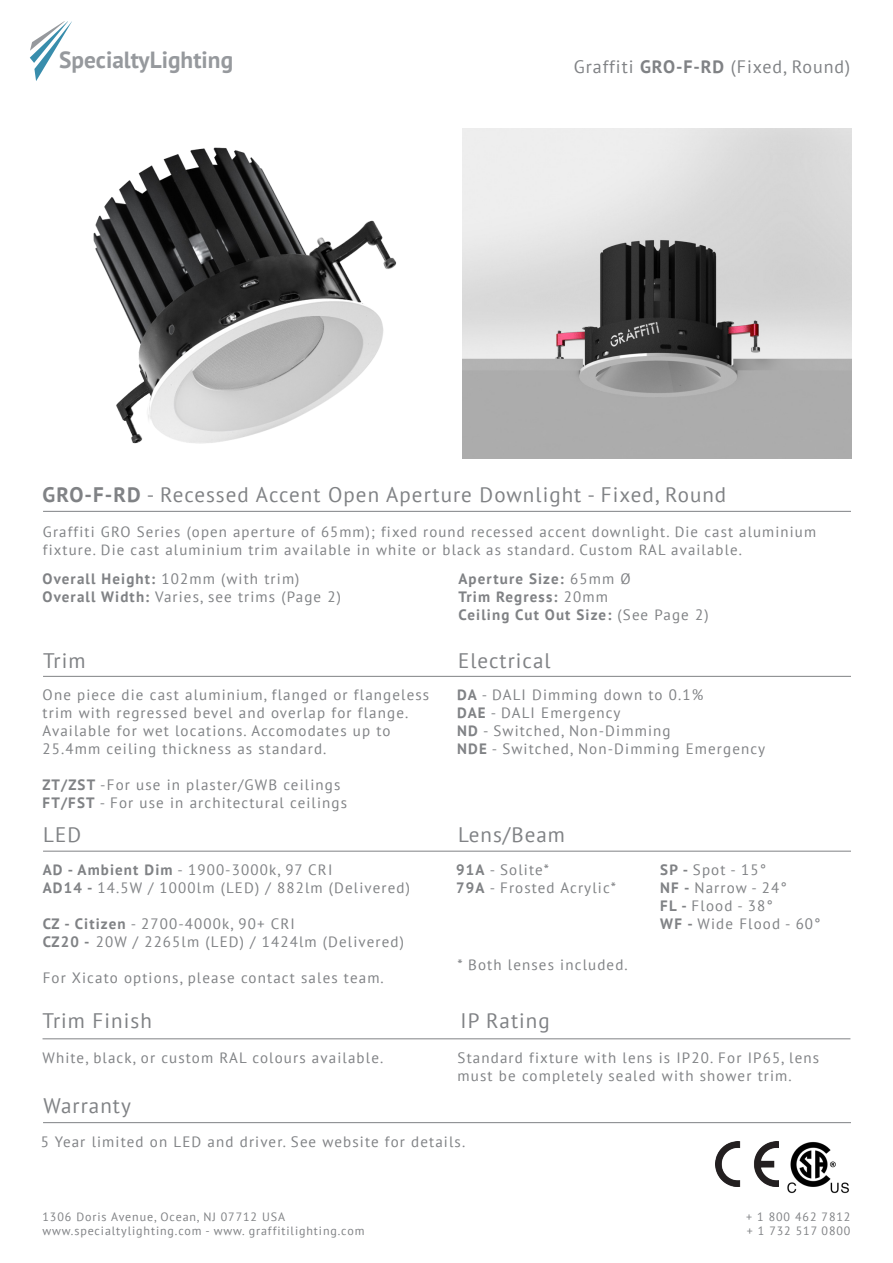
<style>
.page{position:relative;width:893px;height:1263px;background:#fff}
.page>*{position:absolute;margin:0;border:0;box-sizing:border-box;transform-origin:0 0}
.t1{font:700 23.4px "PT Sans";color:#96999d}
.White_Page_Title{font:21px "PT Sans";letter-spacing:.05em;color:#808285}
.White_Page_Title-2{font:18px "PT Sans";letter-spacing:.05em;color:#808285}
.Paragraphy_Text_Grey{font:15px/18px "PT Sans";letter-spacing:.075em;color:#808285}
.Paragraphy_Text_Grey-2{font:700 15px "PT Sans";letter-spacing:.075em;color:#808285}
.Paragraphy_Text_Grey-3{font:14.85px/17.9px "PT Sans";letter-spacing:.075em;color:#808285}
.t2{font:12px/14.4px "PT Sans";letter-spacing:.075em;color:#808285}
.s1{font-weight:700}
.s2{font-weight:400}
</style>
<div class="page">
<svg style="left:30px;top:21px;width:42px;height:60px"></svg>
<img style="left:787px;top:1142px;width:62px;height:52px">
<img style="left:715px;top:1141px;width:63px;height:45px">
<hr style="left:43px;top:511px;width:808px;height:1px;background:#808285">
<hr style="left:43px;top:676px;width:808px;height:1px;background:#808285">
<hr style="left:43px;top:851px;width:808px;height:1px;background:#808285">
<hr style="left:43px;top:1122px;width:808px;height:1px;background:#808285">
<hr style="left:43px;top:1038px;width:807px;height:1px;background:#808285">
<img style="left:93px;top:147px;width:304px;height:297px">
<img style="left:462px;top:129px;width:389px;height:329px">
<h1 class="t1" style="left:59px;top:44px;width:176px">SpecialtyLighting</h1>
<p class="White_Page_Title-2" style="left:574px;top:55px;width:278px">Graffiti <span class="s1">GRO-F-RD</span> (Fixed, Round)</p>
<p class="White_Page_Title" style="left:43px;top:481px;width:685px"><span class="s1">GRO-F-RD</span> - Recessed Accent Open Aperture Downlight - Fixed, Round</p>
<p class="Paragraphy_Text_Grey-3" style="left:43px;top:523px;width:775px">Graffiti GRO Series (open aperture of 65mm); fixed round recessed accent downlight. Die cast aluminium fixture. Die cast aluminium trim available in white or black as standard. Custom RAL available.</p>
<p class="Paragraphy_Text_Grey" style="left:43px;top:569px;width:258px"><span class="s1">Overall Height:</span> 102mm (with trim)</p>
<p class="Paragraphy_Text_Grey" style="left:43px;top:587px;width:300px"><span class="s1">Overall Width:</span> Varies, see trims (Page 2)</p>
<p class="Paragraphy_Text_Grey-2" style="left:458px;top:569px;width:174px">Aperture Size: <span class="s2">65mm Ø</span></p>
<p class="Paragraphy_Text_Grey-2" style="left:458px;top:587px;width:151px">Trim Regress: <span class="s2">20mm</span></p>
<p class="Paragraphy_Text_Grey-2" style="left:458px;top:605px;width:252px">Ceiling Cut Out Size: <span class="s2">(See Page 2)</span></p>
<h2 class="White_Page_Title" style="left:43px;top:647px;width:44px">Trim</h2>
<h2 class="White_Page_Title" style="left:458px;top:647px;width:94px">Electrical</h2>
<p class="Paragraphy_Text_Grey" style="left:43px;top:685px;width:388px">One piece die cast aluminium, flanged or flangeless trim with regressed bevel and overlap for flange.<br>Available for wet locations. Accomodates up to 25.4mm ceiling thickness as standard.</p>
<p class="Paragraphy_Text_Grey" style="left:43px;top:775px;width:299px"><span class="s1">ZT/ZST</span> -For use in plaster/GWB ceilings</p>
<p class="Paragraphy_Text_Grey" style="left:43px;top:793px;width:306px"><span class="s1">FT/FST</span> - For use in architectural ceilings</p>
<p class="Paragraphy_Text_Grey" style="left:457px;top:685px;width:248px"><span class="s1">DA</span> - DALI Dimming down to 0.1%</p>
<p class="Paragraphy_Text_Grey" style="left:457px;top:703px;width:165px"><span class="s1">DAE</span> - DALI Emergency</p>
<p class="Paragraphy_Text_Grey" style="left:457px;top:721px;width:215px"><span class="s1">ND</span> - Switched, Non-Dimming</p>
<p class="Paragraphy_Text_Grey" style="left:457px;top:739px;width:309px"><span class="s1">NDE</span> - Switched, Non-Dimming Emergency</p>
<h2 class="White_Page_Title" style="left:43px;top:821px;width:39px">LED</h2>
<h2 class="White_Page_Title" style="left:458px;top:821px;width:108px">Lens/Beam</h2>
<p class="Paragraphy_Text_Grey" style="left:43px;top:860px;width:291px"><span class="s1">AD - Ambient Dim</span> - 1900-3000k, 97 CRI</p>
<p class="Paragraphy_Text_Grey" style="left:43px;top:878px;width:369px"><span class="s1">AD14 -</span> 14.5W / 1000lm (LED) / 882lm (Delivered)</p>
<p class="Paragraphy_Text_Grey" style="left:43px;top:914px;width:254px"><span class="s1">CZ - Citizen</span> - 2700-4000k, 90+ CRI</p>
<p class="Paragraphy_Text_Grey" style="left:43px;top:932px;width:363px"><span class="s1">CZ20 -</span> 20W / 2265lm (LED) / 1424lm (Delivered)</p>
<p class="Paragraphy_Text_Grey" style="left:43px;top:968px;width:343px">For Xicato options, please contact sales team.</p>
<p class="Paragraphy_Text_Grey" style="left:456px;top:860px;width:94px"><span class="s1">91A</span> - Solite*</p>
<p class="Paragraphy_Text_Grey" style="left:456px;top:878px;width:161px"><span class="s1">79A</span> - Frosted Acrylic*</p>
<p class="Paragraphy_Text_Grey" style="left:458px;top:956px;width:172px">* Both lenses included.</p>
<h2 class="White_Page_Title" style="left:43px;top:1007px;width:111px">Trim Finish</h2>
<h2 class="White_Page_Title" style="left:461px;top:1007px;width:91px">IP Rating</h2>
<p class="Paragraphy_Text_Grey" style="left:660px;top:860px;width:107px"><span class="s1">SP -</span> Spot - 15°</p>
<p class="Paragraphy_Text_Grey" style="left:660px;top:878px;width:128px"><span class="s1">NF -</span> Narrow - 24°</p>
<p class="Paragraphy_Text_Grey" style="left:660px;top:896px;width:114px"><span class="s1">FL -</span> Flood - 38°</p>
<p class="Paragraphy_Text_Grey" style="left:660px;top:914px;width:162px"><span class="s1">WF -</span> Wide Flood - 60°</p>
<p class="Paragraphy_Text_Grey" style="left:43px;top:1049px;width:342px">White, black, or custom RAL colours available.</p>
<h2 class="White_Page_Title" style="left:43px;top:1092px;width:89px">Warranty</h2>
<p class="Paragraphy_Text_Grey" style="left:458px;top:1049px;width:363px">Standard fixture with lens is IP20. For IP65, lens must be completely sealed with shower trim.</p>
<p class="Paragraphy_Text_Grey" style="left:41px;top:1133px;width:426px">5 Year limited on LED and driver. See website for details.</p>
<p class="t2" style="left:43px;top:1209px;width:323px">1306 Doris Avenue, Ocean, NJ 07712 USA www.specialtylighting.com - www. graffitilighting.com</p>
<p class="t2" style="left:746px;top:1209px;width:106px">+ 1 800 462 7812 + 1 732 517 0800</p>
</div>
